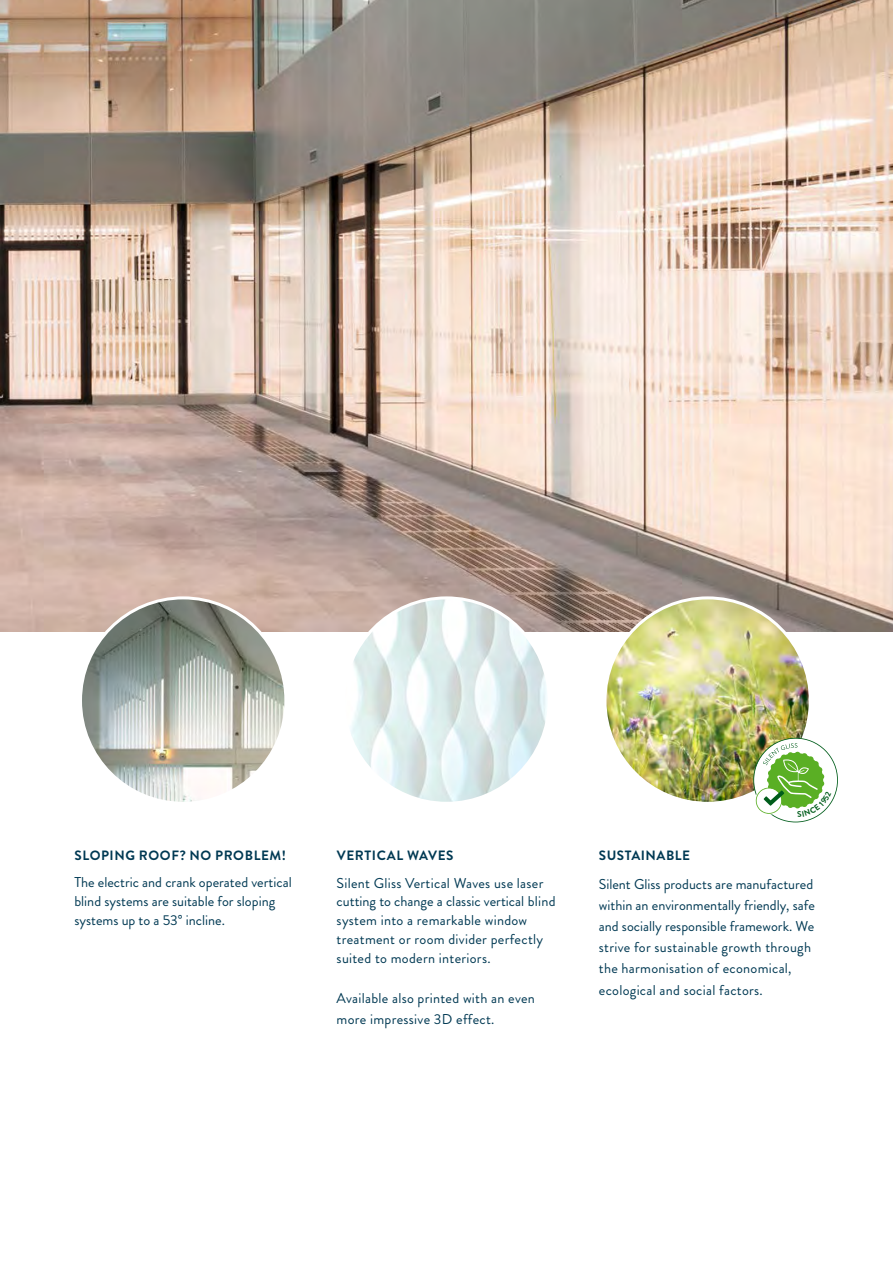
<style>
.page{position:relative;width:893px;height:1263px;background:#fff}
.page>*{position:absolute;margin:0;border:0;box-sizing:border-box;transform-origin:0 0}
.t1{font:14.25px/21px "Brandon Grotesque";color:#003953}
.t2{font:14.25px/18.8px "Brandon Grotesque";letter-spacing:.02em;color:#003953}
.t3{font:700 13.5px "Brandon Grotesque";letter-spacing:.04em;color:#003953}
</style>
<div class="page">
<img style="left:0;top:0;width:893px;height:631px">
<img style="left:605px;top:598px;width:204px;height:203px">
<img style="left:344px;top:598px;width:205px;height:205px;border-radius:103px">
<img style="left:81px;top:598px;width:205px;height:205px;border-radius:103px">
<svg style="left:753px;top:738px;width:85px;height:84px"></svg>
<p class="t3" style="left:75px;top:846px;width:213px">SLOPING ROOF? NO PROBLEM!</p>
<p class="t1" style="left:74px;top:873px;width:219px;line-height:18.8px">The electric and crank operated vertical blind systems are suitable for sloping systems up to a 53° incline.</p>
<p class="t3" style="left:337px;top:846px;width:118px">VERTICAL WAVES</p>
<p class="t2" style="left:337px;top:874px;width:221px">Silent Gliss Vertical Waves use laser cutting to change a classic vertical blind system into a remarkable window treatment or room divider perfectly suited to modern interiors.</p>
<p class="t2" style="left:337px;top:987px;width:200px;line-height:21px">Available also printed with an even more impressive 3D effect.</p>
<p class="t3" style="left:599px;top:846px;width:93px">SUSTAINABLE</p>
<p class="t1" style="left:599px;top:874px;width:218px">Silent Gliss products are manufactured within an environmentally friendly, safe and socially responsible framework. We strive for sustainable growth through the harmonisation of economical, ecological and social factors.</p>
</div>
